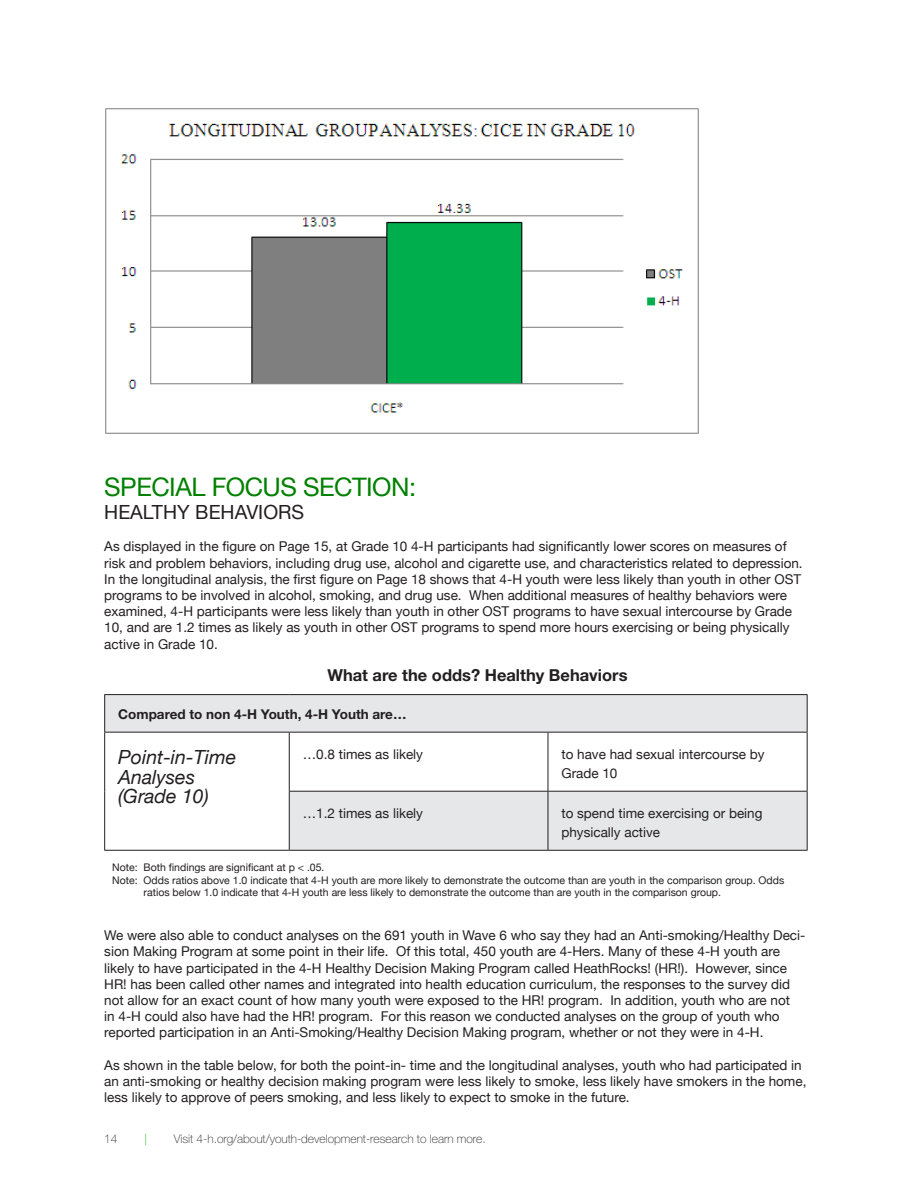
<style>
.page{position:relative;width:918px;height:1188px;background:#fff}
.page>*{position:absolute;margin:0;border:0;box-sizing:border-box;transform-origin:0 0}
.t1{font:25.5px "Helvetica Neue";letter-spacing:-.02em;color:#008000}
.t2{font:italic 19.5px/19.2px "Helvetica Neue";color:#231f20}
.t3{font:19.5px "Helvetica Neue";color:#231f20}
.t4{font:700 16.5px "Helvetica Neue";color:#231f20}
.t5{font:13.5px/16.2px "Helvetica Neue";color:#231f20}
.t6{font:700 13.5px "Helvetica Neue";color:#231f20}
.t7{font:100 12px "Helvetica Neue";color:#231f20}
.t8{font:100 12px "Helvetica Neue";color:#00b600}
.t9{font:10.5px/12.6px "Helvetica Neue";color:#231f20}
</style>
<div class="page">
<img style="left:105px;top:108px;width:594px;height:326px">
<div style="left:105px;top:695px;width:702px;height:37px;background:#e6e7e9"></div>
<svg style="left:105px;top:733px;width:702px;height:117px"></svg>
<hr style="left:104px;top:694px;width:185px;height:1px;background:#231f20">
<hr style="left:104px;top:695px;width:1px;height:37px;background:#231f20">
<hr style="left:289px;top:694px;width:259px;height:1px;background:#231f20">
<hr style="left:548px;top:694px;width:260px;height:1px;background:#231f20">
<hr style="left:807px;top:695px;width:1px;height:37px;background:#231f20">
<hr style="left:104px;top:732px;width:185px;height:1px;background:#231f20">
<hr style="left:104px;top:733px;width:1px;height:58px;background:#231f20">
<hr style="left:289px;top:732px;width:259px;height:1px;background:#231f20">
<hr style="left:289px;top:733px;width:1px;height:58px;background:#231f20">
<hr style="left:548px;top:732px;width:260px;height:1px;background:#231f20">
<hr style="left:548px;top:733px;width:1px;height:58px;background:#231f20">
<hr style="left:807px;top:733px;width:1px;height:58px;background:#231f20">
<hr style="left:104px;top:791px;width:1px;height:59px;background:#231f20">
<hr style="left:289px;top:791px;width:259px;height:1px;background:#231f20">
<hr style="left:289px;top:792px;width:1px;height:58px;background:#231f20">
<hr style="left:548px;top:791px;width:260px;height:1px;background:#231f20">
<hr style="left:548px;top:792px;width:1px;height:58px;background:#231f20">
<hr style="left:807px;top:792px;width:1px;height:58px;background:#231f20">
<hr style="left:104px;top:850px;width:185px;height:1px;background:#231f20">
<hr style="left:289px;top:850px;width:259px;height:1px;background:#231f20">
<hr style="left:548px;top:850px;width:260px;height:1px;background:#231f20">
<p class="t1" style="left:104px;top:471px;width:313px">SPECIAL FOCUS SECTION:</p>
<p class="t3" style="left:104px;top:500px;width:201px">HEALTHY BEHAVIORS</p>
<p class="t5" style="left:104px;top:538px;width:700px">As displayed in the figure on Page 15, at Grade 10 4-H participants had significantly lower scores on measures of risk and problem behaviors, including drug use, alcohol and cigarette use, and characteristics related to depression.<br>In the longitudinal analysis, the first figure on Page 18 shows that 4-H youth were less likely than youth in other OST programs to be involved in alcohol, smoking, and drug use. When additional measures of healthy behaviors were examined, 4-H participants were less likely than youth in other OST programs to have sexual intercourse by Grade 10, and are 1.2 times as likely as youth in other OST programs to spend more hours exercising or being physically active in Grade 10.</p>
<p class="t4" style="left:327px;top:664px;width:302px">What are the odds? Healthy Behaviors</p>
<p class="t6" style="left:118px;top:705px;width:290px">Compared to non 4-H Youth, 4-H Youth are…</p>
<p class="t2" style="left:118px;top:747px;width:120px">Point-in-Time<br>Analyses</p>
<p class="t2" style="left:118px;top:786px;width:92px">(Grade 10)</p>
<p class="t5" style="left:303px;top:745px;width:122px">…0.8 times as likely</p>
<p class="t5" style="left:561px;top:744px;width:205px;line-height:19.2px">to have had sexual intercourse by<br>Grade 10</p>
<p class="t5" style="left:303px;top:804px;width:122px">…1.2 times as likely</p>
<p class="t5" style="left:561px;top:803px;width:203px;line-height:19.2px">to spend time exercising or being physically active</p>
<p class="t9" style="left:112px;top:861px;width:214px">Note: Both findings are significant at p &lt; .05.</p>
<p class="t9" style="left:144px;top:873px;width:642px;text-indent:-31px">Note: Odds ratios above 1.0 indicate that 4-H youth are more likely to demonstrate the outcome than are youth in the comparison group. Odds ratios below 1.0 indicate that 4-H youth are less likely to demonstrate the outcome than are youth in the comparison group.</p>
<p class="t5" style="left:104px;top:927px;width:703px">We were also able to conduct analyses on the 691 youth in Wave 6 who say they had an Anti-smoking/Healthy Deci&shy;sion Making Program at some point in their life. Of this total, 450 youth are 4-Hers. Many of these 4-H youth are likely to have participated in the 4-H Healthy Decision Making Program called HeathRocks! (HR!). However, since HR! has been called other names and integrated into health education curriculum, the responses to the survey did not allow for an exact count of how many youth were exposed to the HR! program. In addition, youth who are not<br>in 4-H could also have had the HR! program. For this reason we conducted analyses on the group of youth who reported participation in an Anti-Smoking/Healthy Decision Making program, whether or not they were in 4-H.</p>
<p class="t5" style="left:104px;top:1057px;width:704px">As shown in the table below, for both the point-in- time and the longitudinal analyses, youth who had participated in an anti-smoking or healthy decision making program were less likely to smoke, less likely have smokers in the home, less likely to approve of peers smoking, and less likely to expect to smoke in the future.</p>
<p class="t7" style="left:104px;top:1132px;width:15px">14</p>
<p class="t8" style="left:144px;top:1132px;width:4px">|</p>
<p class="t7" style="left:174px;top:1132px;width:314px">Visit 4-h.org/about/youth-development-research to learn more.</p>
</div>
